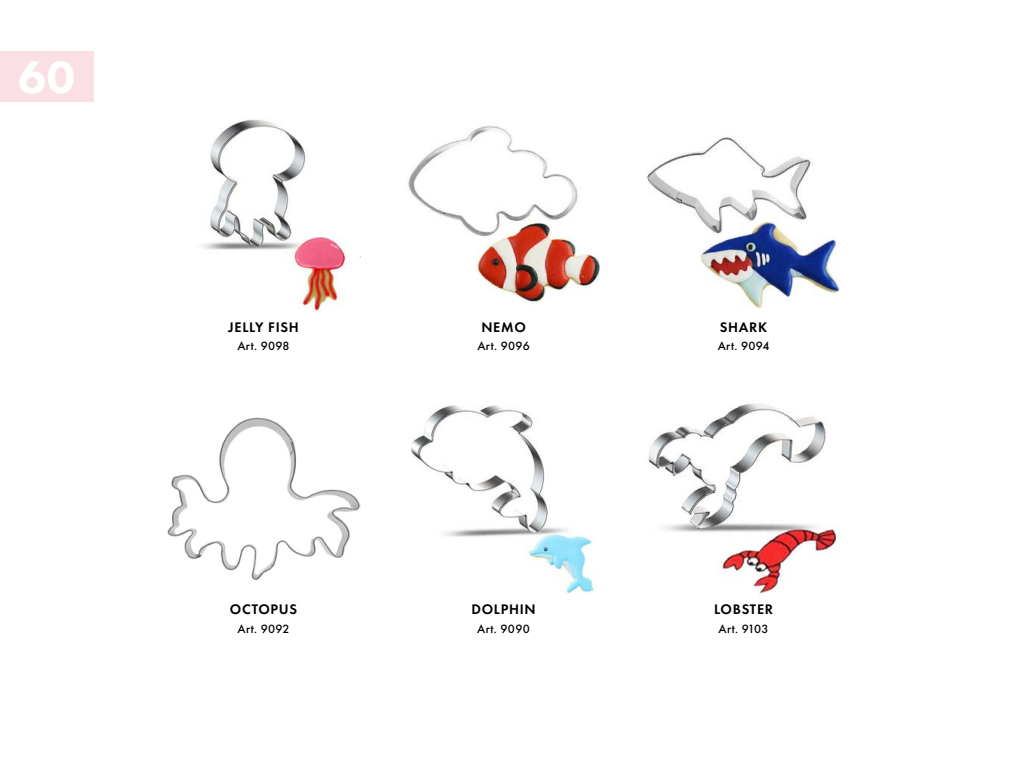
<style>
.page{position:relative;width:1024px;height:768px;background:#fff}
.page>*{position:absolute;margin:0;border:0;box-sizing:border-box;transform-origin:0 0}
.t1{font:800 47px "Futura PT";color:#fff}
.t2{font:600 14.4px "Futura PT";letter-spacing:.05em;color:#000}
.t3{font:500 12.4px "Futura PT";letter-spacing:.03em;color:#000}
</style>
<div class="page">
<div style="left:0;top:52px;width:93px;height:50px;background:#fae0e4"></div>
<img style="left:203px;top:119px;width:143px;height:193px">
<img style="left:408px;top:126px;width:192px;height:177px">
<img style="left:647px;top:137px;width:193px;height:172px">
<img style="left:167px;top:417px;width:193px;height:163px">
<img style="left:411px;top:405px;width:183px;height:188px">
<img style="left:648px;top:403px;width:189px;height:191px">
<div style="left:332px;top:154px;width:34px;height:39px;background:#fff"></div>
<div style="left:577px;top:448px;width:34px;height:39px;background:#fff"></div>
<div style="left:823px;top:448px;width:34px;height:39px;background:#fff"></div>
<h1 class="t1" style="left:18px;top:48px;width:58px">60</h1>
<p class="t2" style="left:228px;top:318px;width:72px">JELLY FISH</p>
<p class="t2" style="left:481px;top:318px;width:46px">NEMO</p>
<p class="t2" style="left:720px;top:318px;width:49px">SHARK</p>
<p class="t3" style="left:237px;top:338px;width:54px">Art. 9098</p>
<p class="t3" style="left:477px;top:338px;width:54px">Art. 9096</p>
<p class="t3" style="left:718px;top:338px;width:53px">Art. 9094</p>
<p class="t2" style="left:230px;top:600px;width:69px">OCTOPUS</p>
<p class="t2" style="left:471px;top:600px;width:66px">DOLPHIN</p>
<p class="t2" style="left:714px;top:600px;width:61px">LOBSTER</p>
<p class="t3" style="left:237px;top:622px;width:54px">Art. 9092</p>
<p class="t3" style="left:477px;top:622px;width:54px">Art. 9090</p>
<p class="t3" style="left:718px;top:622px;width:52px">Art. 9103</p>
</div>
